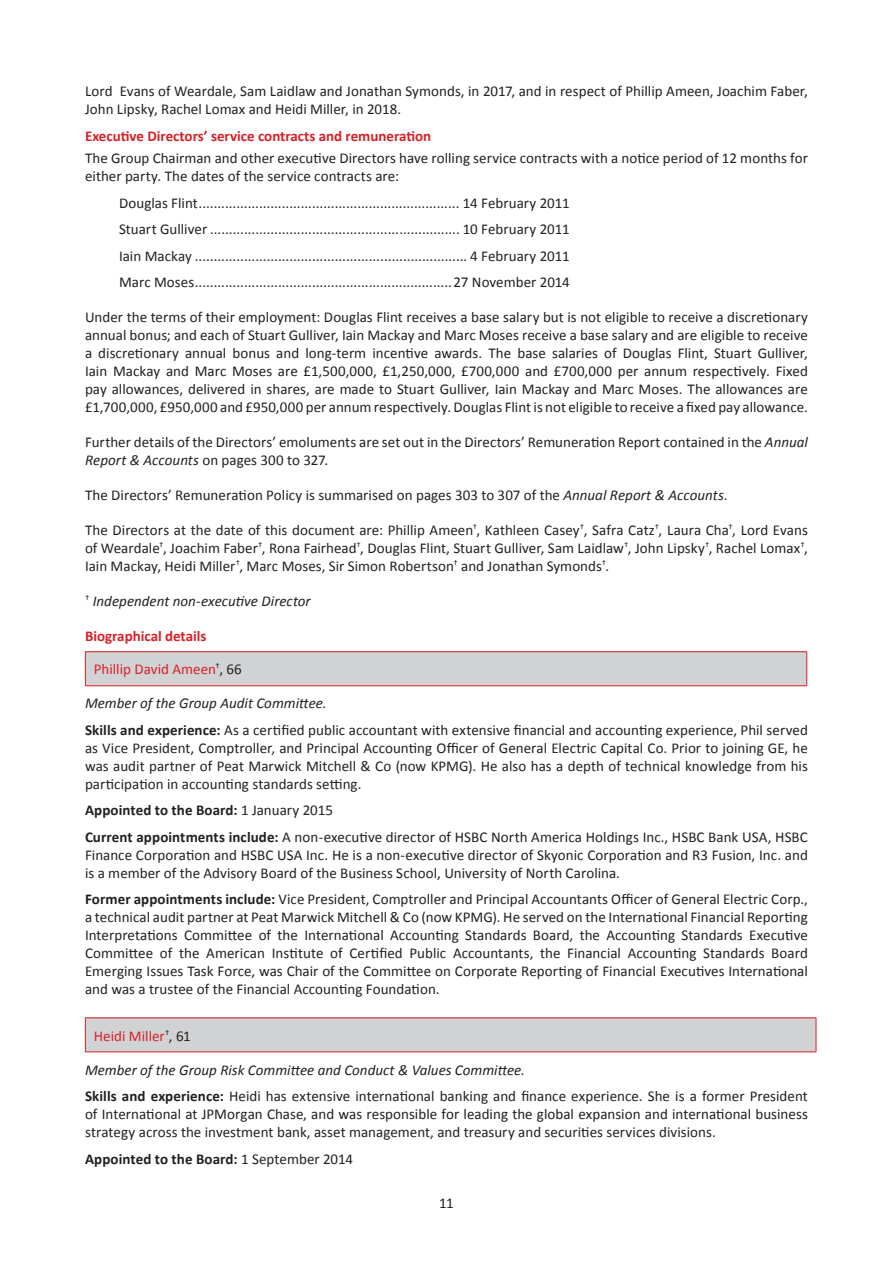
<style>
.page{position:relative;width:893px;height:1263px;background:#fff}
.page>*{position:absolute;margin:0;border:0;box-sizing:border-box;transform-origin:0 0}
.t1{font:15px/18px "Calibri";letter-spacing:.005em;color:#231f20}
.t2{font:700 15px "Calibri";color:#d92026}
.t3{font:15px "Calibri";color:#d92026}
.t4{font:700 15px "Calibri";letter-spacing:.005em;color:#231f20}
.t5{font:italic 15px "Calibri";color:#231f20}
.s1{font-style:italic}
.s2{color:#231f20}
.s3{font-weight:700}
.s4{font-weight:400}
</style>
<div class="page">
<div style="left:85px;top:652px;width:722px;height:34px;background:#d1d2d4"></div>
<hr style="left:85px;top:651px;width:722px;height:1px;background:#d92026">
<hr style="left:85px;top:652px;width:1px;height:33px;background:#d92026">
<hr style="left:806px;top:652px;width:1px;height:33px;background:#d92026">
<hr style="left:85px;top:685px;width:722px;height:1px;background:#d92026">
<div style="left:85px;top:1018px;width:731px;height:34px;background:#d1d2d4"></div>
<hr style="left:85px;top:1017px;width:731px;height:1px;background:#d92026">
<hr style="left:85px;top:1018px;width:1px;height:33px;background:#d92026">
<hr style="left:816px;top:1018px;width:1px;height:33px;background:#d92026">
<hr style="left:85px;top:1051px;width:731px;height:1px;background:#d92026">
<p class="t1" style="left:85px;top:82px;width:724px">Lord Evans of Weardale, Sam Laidlaw and Jonathan Symonds, in 2017, and in respect of Phillip Ameen, Joachim Faber,<br>John Lipsky, Rachel Lomax and Heidi Miller, in 2018.</p>
<p class="t2" style="left:85px;top:126px;width:348px">Executive Directors’ service contracts and remuneration</p>
<p class="t1" style="left:85px;top:149px;width:724px">The Group Chairman and other executive Directors have rolling service contracts with a notice period of 12 months for either party. The dates of the service contracts are:</p>
<p class="t1" style="left:119px;top:189px;width:452px;line-height:26.5px;text-align:justify">Douglas Flint..................................................................... 14 February 2011<br>Stuart Gulliver .................................................................. 10 February 2011<br>Iain Mackay ........................................................................ 4 February 2011<br>Marc Moses....................................................................27 November 2014</p>
<p class="t1" style="left:85px;top:308px;width:724px;text-align:justify">Under the terms of their employment: Douglas Flint receives a base salary but is not eligible to receive a discretionary annual bonus; and each of Stuart Gulliver, Iain Mackay and Marc Moses receive a base salary and are eligible to receive a discretionary annual bonus and long-term incentive awards. The base salaries of Douglas Flint, Stuart Gulliver, Iain Mackay and Marc Moses are £1,500,000, £1,250,000, £700,000 and £700,000 per annum respectively. Fixed pay allowances, delivered in shares, are made to Stuart Gulliver, Iain Mackay and Marc Moses. The allowances are £1,700,000, £950,000 and £950,000 per annum respectively. Douglas Flint is not eligible to receive a fixed pay allowance.</p>
<p class="t1" style="left:85px;top:433px;width:724px">Further details of the Directors’ emoluments are set out in the Directors’ Remuneration Report contained in the <span class="s1">Annual<br>Report &amp; Accounts</span> on pages 300 to 327.</p>
<p class="t1" style="left:85px;top:486px;width:644px">The Directors’ Remuneration Policy is summarised on pages 303 to 307 of the <span class="s1">Annual Report &amp; Accounts</span>.</p>
<p class="t1" style="left:85px;top:521px;width:724px;text-align:justify">The Directors at the date of this document are: Phillip Ameen<sup>†</sup>, Kathleen Casey<sup>†</sup>, Safra Catz<sup>†</sup>, Laura Cha<sup>†</sup>, Lord Evans of Weardale<sup>†</sup>, Joachim Faber<sup>†</sup>, Rona Fairhead<sup>†</sup>, Douglas Flint, Stuart Gulliver, Sam Laidlaw<sup>†</sup>, John Lipsky<sup>†</sup>, Rachel Lomax<sup>†</sup>, Iain Mackay, Heidi Miller<sup>†</sup>, Marc Moses, Sir Simon Robertson<sup>†</sup> and Jonathan Symonds<sup>†</sup>.</p>
<p class="t5" style="left:85px;top:591px;width:227px"><sup>†</sup> Independent non-executive Director</p>
<p class="t2" style="left:85px;top:627px;width:123px">Biographical details</p>
<p class="t3" style="left:94px;top:660px;width:149px">Phillip David Ameen<sup>†</sup><span class="s2">, 66</span></p>
<p class="t1" style="left:85px;top:690px;width:724px;line-height:26.5px"><span class="s1">Member of the Group Audit Committee.<br></span><span class="s3">Skills and experience:</span> As a certified public accountant with extensive financial and accounting experience, Phil served</p>
<p class="t1" style="left:85px;top:739px;width:724px;text-align:justify">as Vice President, Comptroller, and Principal Accounting Officer of General Electric Capital Co. Prior to joining GE, he was audit partner of Peat Marwick Mitchell &amp; Co (now KPMG). He also has a depth of technical knowledge from his participation in accounting standards setting.</p>
<p class="t1" style="left:85px;top:797px;width:724px;line-height:26.5px"><span class="s3">Appointed to the Board:</span> 1 January 2015<br><span class="s3">Current appointments include:</span> A non-executive director of HSBC North America Holdings Inc., HSBC Bank USA, HSBC</p>
<p class="t1" style="left:85px;top:846px;width:724px">Finance Corporation and HSBC USA Inc. He is a non-executive director of Skyonic Corporation and R3 Fusion, Inc. and is a member of the Advisory Board of the Business School, University of North Carolina.</p>
<p class="t1" style="left:85px;top:890px;width:724px;text-align:justify"><span class="s3">Former appointments include:</span> Vice President, Comptroller and Principal Accountants Officer of General Electric Corp., a technical audit partner at Peat Marwick Mitchell &amp; Co (now KPMG). He served on the International Financial Reporting Interpretations Committee of the International Accounting Standards Board, the Accounting Standards Executive Committee of the American Institute of Certified Public Accountants, the Financial Accounting Standards Board Emerging Issues Task Force, was Chair of the Committee on Corporate Reporting of Financial Executives International and was a trustee of the Financial Accounting Foundation.</p>
<p class="t3" style="left:94px;top:1026px;width:98px">Heidi Miller<sup>†</sup><span class="s2">, 61</span></p>
<p class="t1" style="left:85px;top:1056px;width:724px;line-height:26.5px"><span class="s1">Member of the Group Risk Committee and Conduct &amp; Values Committee.<br></span><span class="s3">Skills and experience:</span> Heidi has extensive international banking and finance experience. She is a former President</p>
<p class="t1" style="left:85px;top:1105px;width:724px">of International at JPMorgan Chase, and was responsible for leading the global expansion and international business strategy across the investment bank, asset management, and treasury and securities services divisions.</p>
<p class="t4" style="left:85px;top:1149px;width:269px">Appointed to the Board: <span class="s4">1 September 2014</span></p>
<p class="t1" style="left:439px;top:1194px;width:16px">11</p>
</div>
